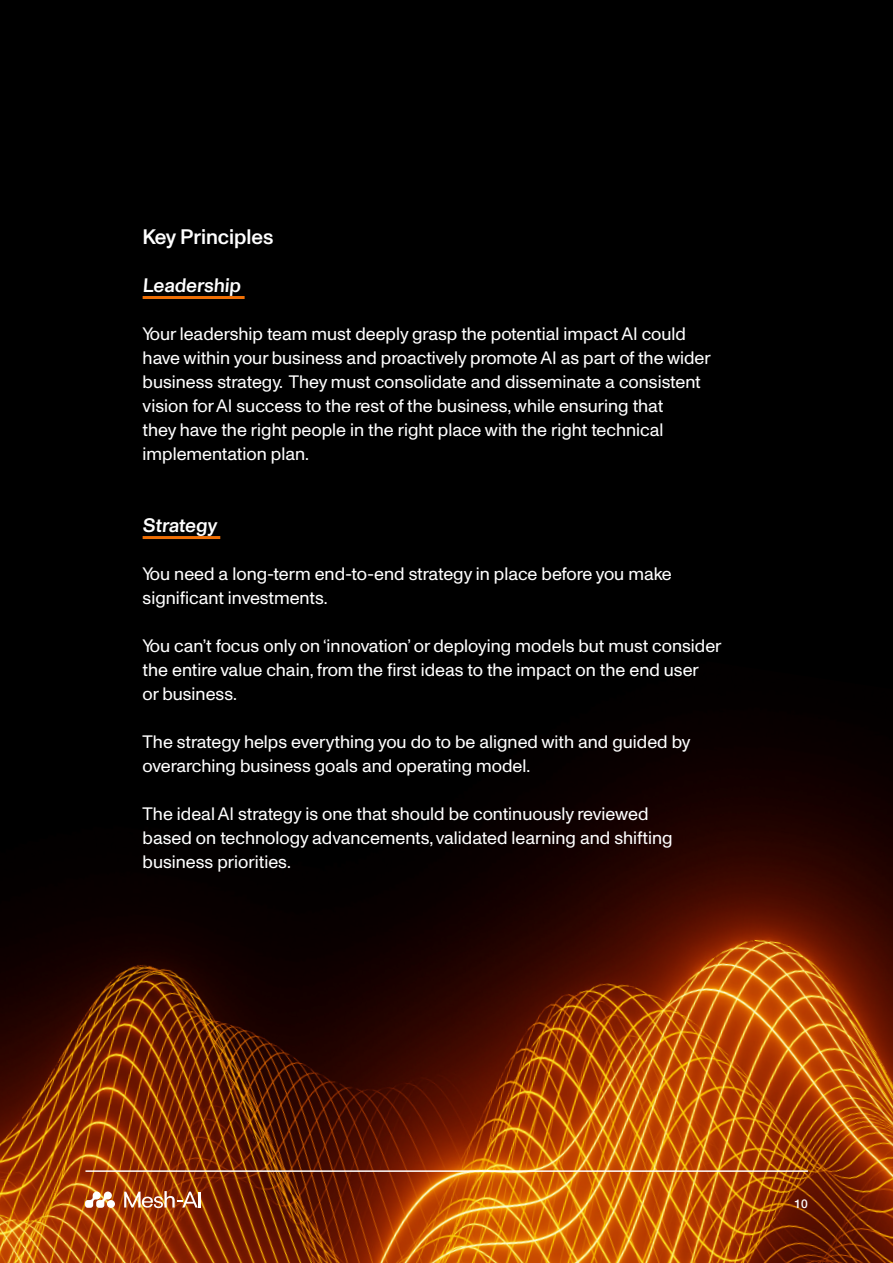
<style>
.page{position:relative;width:893px;height:1263px;background:#000}
.page>*{position:absolute;margin:0;border:0;box-sizing:border-box;transform-origin:0 0}
.t1{font:500 21px "Monument Grotesk";color:#fff}
.t2{font:500 19.5px "Monument Grotesk";color:#fff}
.t3{font:18px/24px "Monument Grotesk";color:#fff}
.t4{font:500 12px "Helvetica Neue";color:#fff}
</style>
<div class="page">
<img style="left:0;top:744px;width:893px;height:519px">
<hr style="left:85px;top:1170px;width:723px;height:2px;background:#fff">
<svg style="left:85px;top:1191px;width:27px;height:17px"></svg>
<div style="left:107px;top:1200px;width:8px;height:8px;background:#fff;border-radius:50%"></div>
<svg style="left:124px;top:1191px;width:76px;height:17px"></svg>
<hr style="left:143px;top:296px;width:102px;height:3px;background:#f07006">
<hr style="left:143px;top:536px;width:77px;height:3px;background:#f07006">
<p class="t1" style="left:143px;top:221px;width:133px">Key Principles</p>
<p class="t2" style="left:143px;top:271px;width:102px">Leadership</p>
<p class="t3" style="left:143px;top:320px;width:570px">Your leadership team must deeply grasp the potential impact AI could have within your business and proactively promote AI as part of the wider business strategy. They must consolidate and disseminate a consistent vision for AI success to the rest of the business, while ensuring that<br>they have the right people in the right place with the right technical implementation plan.</p>
<p class="t2" style="left:143px;top:511px;width:78px">Strategy</p>
<p class="t3" style="left:143px;top:560px;width:531px">You need a long-term end-to-end strategy in place before you make significant investments.</p>
<p class="t3" style="left:143px;top:632px;width:580px">You can’t focus only on ‘innovation’ or deploying models but must consider the entire value chain, from the first ideas to the impact on the end user<br>or business.</p>
<p class="t3" style="left:143px;top:728px;width:549px">The strategy helps everything you do to be aligned with and guided by overarching business goals and operating model.</p>
<p class="t3" style="left:143px;top:800px;width:531px">The ideal AI strategy is one that should be continuously reviewed based on technology advancements, validated learning and shifting business priorities.</p>
<p class="t4" style="left:795px;top:1194px;width:15px">10</p>
</div>
